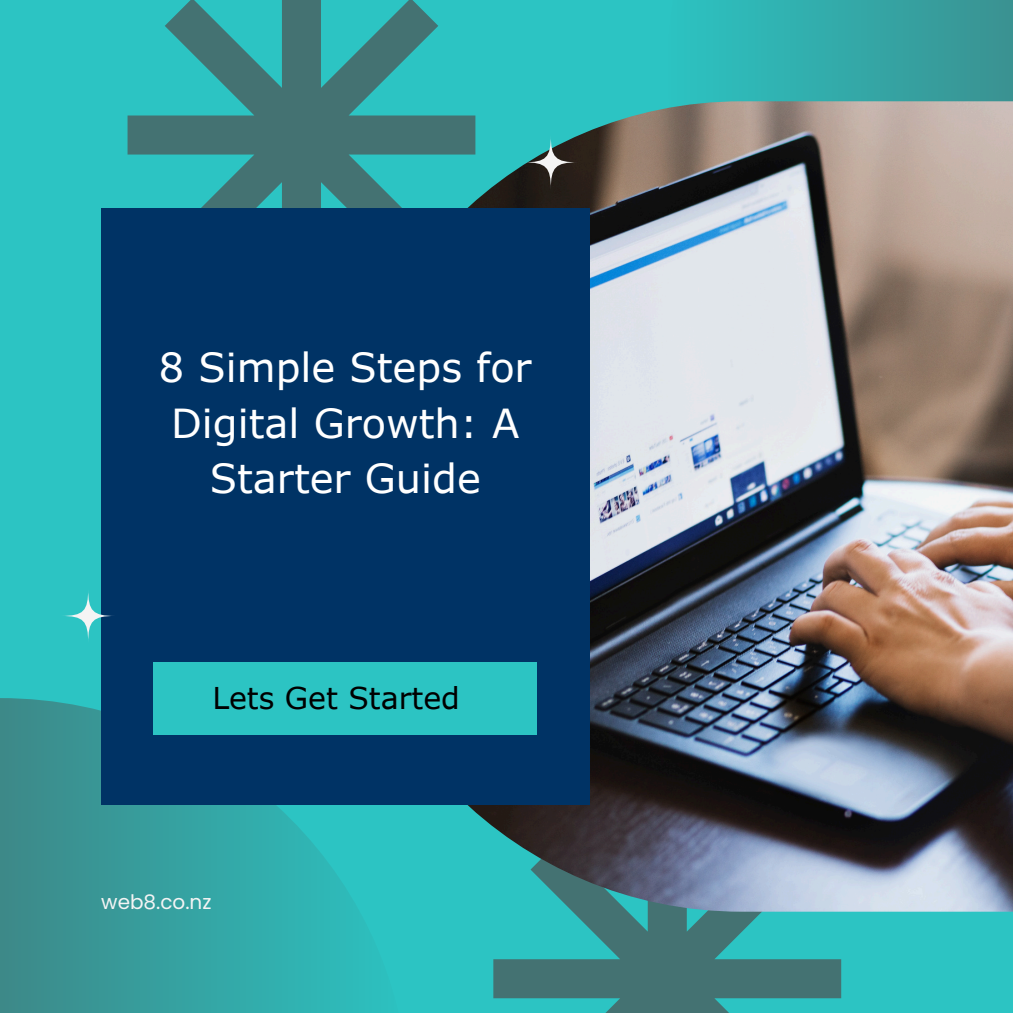
<style>
.page{position:relative;width:1013px;height:1013px;background:#fff}
.page>*{position:absolute;margin:0;border:0;box-sizing:border-box;transform-origin:0 0}
.t1{font:40px/55.2px "Verdana Pro";color:#fff;text-align:center}
.t2{font:30px "Verdana Pro";color:#000}
.t3{font:20px "Poppins";color:#f4f4f4}
</style>
<div class="page">
<div style="left:0;top:0;width:1012px;height:1012px;background:#2cc4c3"></div>
<svg style="left:493px;top:911px;width:348px;height:101px;fill:#447272"></svg>
<svg style="left:127px;top:0;width:311px;height:208px;fill:#447272"></svg>
<svg style="left:732px;top:0;width:280px;height:101px"></svg>
<svg style="left:0;top:698px;width:346px;height:314px;background:#369e9e"></svg>
<img style="left:336px;top:101px;width:676px;height:810px">
<div style="left:101px;top:208px;width:488px;height:596px;background:#003365"></div>
<div style="left:153px;top:662px;width:384px;height:72px;background:#2cc4c3"></div>
<svg style="left:523px;top:135px;width:55px;height:54px;fill:#281e19"></svg>
<svg style="left:61px;top:588px;width:54px;height:55px"></svg>
<p class="t1" style="left:159px;top:339px;width:374px">8 Simple Steps for<br>Digital Growth: A<br>Starter Guide</p>
<p class="t2" style="left:212px;top:679px;width:249px">Lets Get Started</p>
<p class="t3" style="left:101px;top:888px;width:112px">web8.co.nz</p>
</div>
